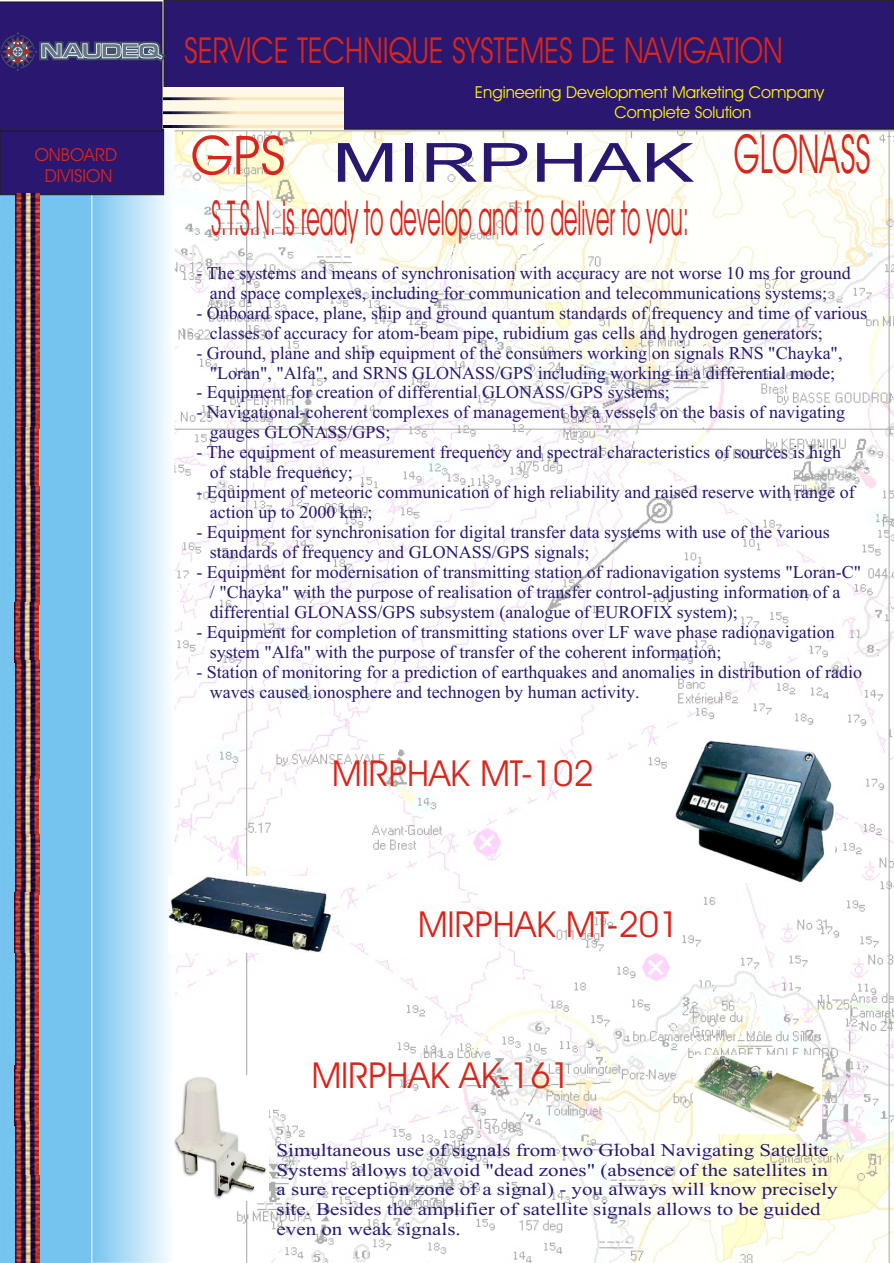
<style>
.page{position:relative;width:894px;height:1263px;background:#fff}
.page>*{position:absolute;margin:0;border:0;box-sizing:border-box;transform-origin:0 0}
.t1{font:54px "Arial";color:#291770;scale:1.47 1}
.t2{font:54px "Avant Garde Bk BT";color:#d9261c;scale:.61 1}
.t3{font:54px "Avant Garde Bk BT";color:#d9261c}
.t4{font:48.3px "Avant Garde Bk BT";color:#d9261c;scale:.46 1}
.t5{font:36px "Avant Garde Bk BT";color:#d9261c}
.t6{font:36px "Avant Garde Bk BT";color:#d9261c;scale:.82 1}
.t7{font:18px/20px "Times New Roman";color:#291770}
.t8{font:18px/21.6px "Avant Garde Bk BT";color:#d9261c;text-align:center}
.t9{font:17.85px/19.8px "Times New Roman";color:#291770;scale:1.17 1}
.t10{font:16.5px/19.8px "Avant Garde Bk BT";color:#fff500}
</style>
<div class="page">
<img style="left:174px;top:129px;width:720px;height:1134px">
<div style="left:164px;top:0;width:730px;height:129px;background:#291770;border:1px solid #1f1a17"></div>
<div style="left:0;top:129px;width:92px;height:1134px;background:#75c4f0;border:1px solid #75c4f0"></div>
<div style="left:92px;top:130px;width:82px;height:1133px;background:linear-gradient(to right,#75c5f0,#fbfdfe)"></div>
<div style="left:92px;top:129px;width:82px;height:1134px;border:1px solid #fff"></div>
<img style="left:165px;top:87px;width:179px;height:42px">
<div style="left:0;top:129px;width:164px;height:66px;background:#291770;border:1px solid #1f1a17"></div>
<img style="left:15px;top:193px;width:24px;height:58px">
<img style="left:15px;top:251px;width:24px;height:117px">
<img style="left:15px;top:368px;width:24px;height:59px">
<img style="left:15px;top:427px;width:24px;height:117px">
<img style="left:15px;top:544px;width:24px;height:58px">
<img style="left:15px;top:602px;width:24px;height:117px">
<img style="left:15px;top:719px;width:24px;height:58px">
<img style="left:15px;top:777px;width:24px;height:58px">
<img style="left:15px;top:835px;width:24px;height:58px">
<img style="left:15px;top:953px;width:24px;height:55px">
<img style="left:15px;top:893px;width:24px;height:60px">
<img style="left:15px;top:1068px;width:24px;height:53px">
<img style="left:15px;top:1008px;width:24px;height:60px">
<img style="left:16px;top:1235px;width:23px;height:28px">
<img style="left:15px;top:1121px;width:24px;height:54px">
<img style="left:15px;top:1175px;width:24px;height:60px">
<img style="left:674px;top:740px;width:161px;height:142px">
<img style="left:169px;top:876px;width:162px;height:77px">
<img style="left:694px;top:1055px;width:127px;height:79px">
<img style="left:172px;top:1076px;width:97px;height:124px">
<svg style="left:0;top:2px;width:165px;height:129px"></svg>
<p class="t8" style="left:35px;top:145px;width:84px">ONBOARD<br>DIVISION</p>
<h3 class="t6" style="left:184px;top:36px;width:732px">SERVICE TECHNIQUE SYSTEMES DE NAVIGATION</h3>
<p class="t10" style="left:615px;top:84px;width:211px;text-indent:-140px">Engineering Development Marketing Company<br>Complete Solution</p>
<h1 class="t1" style="left:332px;top:142px;width:248px">MIRPHAK</h1>
<h2 class="t4" style="left:211px;top:198px;width:1040px">S.T.S.N. is ready to develop and to deliver to you:</h2>
<p class="t7" style="left:196px;top:265px;width:656px;text-align:center">- The systems and means of synchronisation with accuracy are not worse 10 ms for ground and space complexes, including for communication and telecommunications systems;</p>
<p class="t7" style="left:210px;top:304px;width:659px;text-indent:-13px">- Onboard space, plane, ship and ground quantum standards of frequency and time of various classes of accuracy for atom-beam pipe, rubidium gas cells and hydrogen generators;</p>
<p class="t7" style="left:196px;top:344px;width:648px;text-align:center">- Ground, plane and ship equipment of the consumers working on signals RNS "Chayka", "Loran", "Alfa", and SRNS GLONASS/GPS including working in a differential mode;</p>
<p class="t7" style="left:196px;top:384px;width:475px">- Equipment for creation of differential GLONASS/GPS systems;</p>
<p class="t7" style="left:210px;top:404px;width:637px;text-indent:-13px">- Navigational-coherent complexes of management by a vessels on the basis of navigating gauges GLONASS/GPS;</p>
<p class="t7" style="left:210px;top:444px;width:633px;text-indent:-13px">- The equipment of measurement frequency and spectral characteristics of sources is high of stable frequency;</p>
<p class="t7" style="left:210px;top:484px;width:646px;text-indent:-13px">- Equipment of meteoric communication of high reliability and raised reserve with range of action up to 2000 km.;</p>
<p class="t7" style="left:210px;top:524px;width:621px;text-indent:-13px">- Equipment for synchronisation for digital transfer data systems with use of the various standards of frequency and GLONASS/GPS signals;</p>
<p class="t7" style="left:210px;top:564px;width:653px;text-indent:-13px">- Equipment for modernisation of transmitting station of radionavigation systems "Loran-C" / "Chayka" with the purpose of realisation of transfer control-adjusting information of a differential GLONASS/GPS subsystem (analogue of EUROFIX system);</p>
<p class="t7" style="left:210px;top:623px;width:626px;text-indent:-13px">- Equipment for completion of transmitting stations over LF wave phase radionavigation system "Alfa" with the purpose of transfer of the coherent information;</p>
<p class="t7" style="left:210px;top:663px;width:654px;text-indent:-13px">- Station of monitoring for a prediction of earthquakes and anomalies in distribution of radio waves caused ionosphere and technogen by human activity.</p>
<h1 class="t3" style="left:191px;top:133px;width:96px">GPS</h1>
<h1 class="t2" style="left:734px;top:131px;width:226px">GLONASS</h1>
<h3 class="t5" style="left:332px;top:759px;width:263px">MIRPHAK MT-102</h3>
<h3 class="t5" style="left:418px;top:910px;width:263px">MIRPHAK MT-201</h3>
<h3 class="t5" style="left:311px;top:1061px;width:261px">MIRPHAK AK-161</h3>
<p class="t9" style="left:277px;top:1142px;width:481px">Simultaneous use of signals from two Global Navigating Satellite Systems allows to avoid "dead zones" (absence of the satellites in a sure reception zone of a signal) - you always will know precisely site. Besides the amplifier of satellite signals allows to be guided even on weak signals.</p>
</div>
